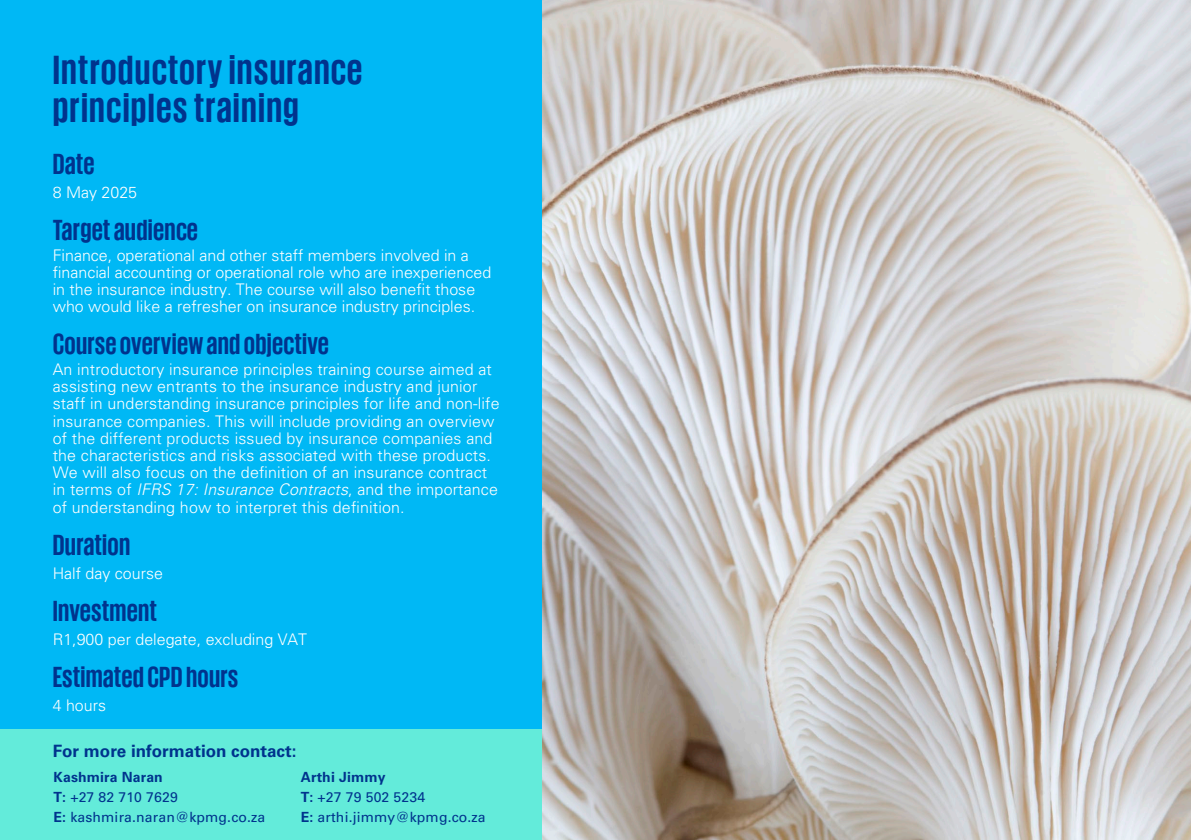
<style>
.page{position:relative;width:1191px;height:840px;background:#fff}
.page>*{position:absolute;margin:0;border:0;box-sizing:border-box;transform-origin:0 0}
.Cover_Subhead_Bold{font:700 42px/38px "KPMG";letter-spacing:.03em;color:#00338d}
.Cover_Subhead_Bold-2{font:700 30px "KPMG";letter-spacing:.01em;color:#00338d}
.Folio_Left{font:700 17px "Univers LT Std";color:#00338d}
.Folio_Left-2{font:300 16px/17.2px "Univers LT Std";letter-spacing:.01em;color:#fff}
.Folio_Left-3{font:14px "Univers LT Std";letter-spacing:.01em;color:#00338d}
.Folio_Left-4{font:700 14px "Univers LT Std";letter-spacing:.01em;color:#00338d}
.s1{font-style:italic}
.s2{font-weight:700}
</style>
<div class="page">
<div style="left:0;top:0;width:560px;height:839px;background:#00b8f5"></div>
<div style="left:0;top:729px;width:587px;height:110px;background:#63ebda"></div>
<img style="left:542px;top:0;width:649px;height:839px">
<p class="Cover_Subhead_Bold" style="left:53px;top:49px;width:311px">Introductory insurance principles training</p>
<p class="Cover_Subhead_Bold-2" style="left:53px;top:149px;width:43px">Date</p>
<p class="Folio_Left-2" style="left:53px;top:184px;width:86px">8 May 2025</p>
<p class="Cover_Subhead_Bold-2" style="left:53px;top:215px;width:147px">Target audience</p>
<p class="Folio_Left-2" style="left:53px;top:247px;width:440px">Finance, operational and other staff members involved in a financial accounting or operational role who are inexperienced in the insurance industry. The course will also benefit those who would like a refresher on insurance industry principles.</p>
<p class="Cover_Subhead_Bold-2" style="left:53px;top:329px;width:278px">Course overview and objective</p>
<p class="Folio_Left-2" style="left:53px;top:361px;width:448px">An introductory insurance principles training course aimed at assisting new entrants to the insurance industry and junior staff in understanding insurance principles for life and non-life insurance companies. This will include providing an overview of the different products issued by insurance companies and the characteristics and risks associated with these products.<br>We will also focus on the definition of an insurance contract in terms of <span class="s1">IFRS 17: Insurance Contracts</span>, and the importance of understanding how to interpret this definition.</p>
<p class="Cover_Subhead_Bold-2" style="left:53px;top:529px;width:79px">Duration</p>
<p class="Folio_Left-2" style="left:53px;top:564px;width:112px">Half day course</p>
<p class="Cover_Subhead_Bold-2" style="left:53px;top:595px;width:106px">Investment</p>
<p class="Folio_Left-2" style="left:53px;top:630px;width:256px">R1,900 per delegate, excluding VAT</p>
<p class="Cover_Subhead_Bold-2" style="left:53px;top:661px;width:187px">Estimated CPD hours</p>
<p class="Folio_Left-2" style="left:53px;top:696px;width:55px">4 hours</p>
<p class="Folio_Left" style="left:53px;top:740px;width:245px">For more information contact:</p>
<p class="Folio_Left-4" style="left:54px;top:768px;width:111px">Kashmira Naran</p>
<p class="Folio_Left-3" style="left:54px;top:788px;width:126px"><span class="s2">T:</span> +27 82 710 7629</p>
<p class="Folio_Left-3" style="left:54px;top:808px;width:213px"><span class="s2">E:</span> kashmira.naran@kpmg.co.za</p>
<p class="Folio_Left-4" style="left:301px;top:768px;width:86px">Arthi Jimmy</p>
<p class="Folio_Left-3" style="left:301px;top:788px;width:126px"><span class="s2">T:</span> +27 79 502 5234</p>
<p class="Folio_Left-3" style="left:301px;top:808px;width:186px"><span class="s2">E:</span> arthi.jimmy@kpmg.co.za</p>
</div>
